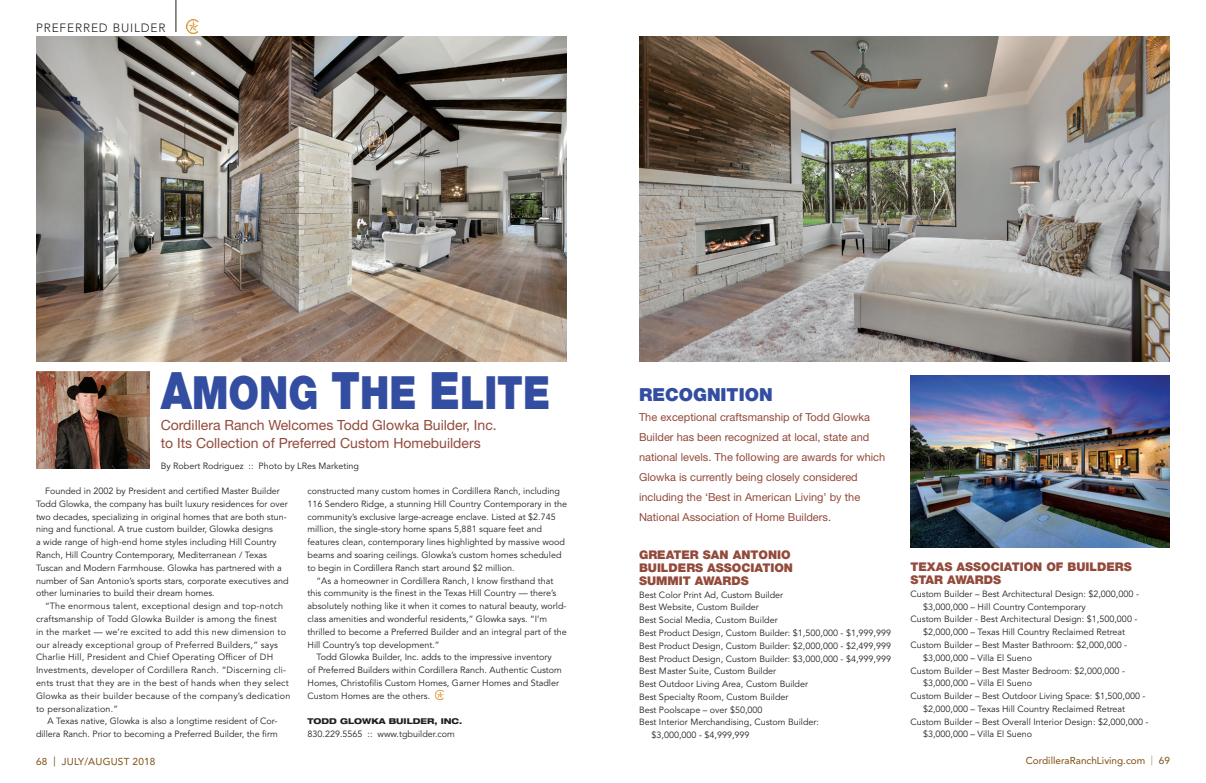
<style>
.page{position:relative;width:1206px;height:783px;background:#fff}
.page>*{position:absolute;margin:0;border:0;box-sizing:border-box;transform-origin:0 0}
.t1{font:900 45.9px "Helvetica Neue";color:#334da1;scale:.84 1}
.t2{font:900 18px "Helvetica Neue";color:#334da1}
.t3{font:14px/18px "Helvetica Neue";color:#934a3b}
.t4{font:900 12px/12.8px "Helvetica Neue";color:#934a3b}
.t5{font:300 12px "Avenir LT Std";letter-spacing:.07em;color:#231f20}
.t6{font:11px/20px "Helvetica Neue";color:#934a3b}
.t7{font:10px "Avenir LT Std";color:#7d4d0f}
.t8{font:10px "Avenir LT Std";letter-spacing:.02em;color:#7d4d0f}
.t9{font:9px/12.8px "Avenir LT Std";color:#231f20}
.t10{font:9px/12.8px "Avenir LT Std";letter-spacing:.02em;color:#231f20}
.t11{font:800 expanded 8px "Helvetica Neue";color:#231f20}
.s1{font-size:51.6px}
.s2{color:#bb9872}
</style>
<div class="page">
<hr style="left:176px;top:0;width:1px;height:32px;background:#231f20">
<img style="left:186px;top:19px;width:13px;height:14px">
<img style="left:36px;top:36px;width:531px;height:325px">
<img style="left:639px;top:36px;width:531px;height:325px">
<img style="left:36px;top:371px;width:114px;height:98px">
<img style="left:910px;top:376px;width:260px;height:171px">
<svg style="left:435px;top:690px;width:9px;height:10px"></svg>
<h3 class="t5" style="left:36px;top:21px;width:131px">PREFERRED BUILDER</h3>
<h1 class="t1" style="left:161px;top:365px;width:465px"><span class="s1">A</span>MONG <span class="s1">T</span>HE <span class="s1">E</span>LITE</h1>
<h3 class="t3" style="left:161px;top:416px;width:338px">Cordillera Ranch Welcomes Todd Glowka Builder, Inc. to Its Collection of Preferred Custom Homebuilders</h3>
<p class="t9" style="left:161px;top:460px;width:200px">By Robert Rodriguez :: Photo by LRes Marketing</p>
<p class="t9" style="left:36px;top:485px;width:254px;text-indent:9px">Founded in 2002 by President and certified Master Builder Todd Glowka, the company has built luxury residences for over two decades, specializing in original homes that are both stun&shy;ning and functional. A true custom builder, Glowka designs<br>a wide range of high-end home styles including Hill Country Ranch, Hill Country Contemporary, Mediterranean / Texas Tuscan and Modern Farmhouse. Glowka has partnered with a number of San Antonio’s sports stars, corporate executives and other luminaries to build their dream homes.</p>
<p class="t10" style="left:36px;top:600px;width:256px;text-indent:9px">“The enormous talent, exceptional design and top-notch craftsmanship of Todd Glowka Builder is among the finest<br>in the market — we’re excited to add this new dimension to our already exceptional group of Preferred Builders,” says Charlie Hill, President and Chief Operating Officer of DH Investments, developer of Cordillera Ranch. “Discerning cli&shy;ents trust that they are in the best of hands when they select Glowka as their builder because of the company’s dedication to personalization.”</p>
<p class="t9" style="left:36px;top:715px;width:243px;text-align:right">A Texas native, Glowka is also a longtime resident of Cor&shy;dillera Ranch. Prior to becoming a Preferred Builder, the firm</p>
<p class="t9" style="left:308px;top:485px;width:254px">constructed many custom homes in Cordillera Ranch, including</p>
<p class="t9" style="left:308px;top:498px;width:261px">116 Sendero Ridge, a stunning Hill Country Contemporary in the</p>
<p class="t9" style="left:308px;top:510px;width:250px">community’s exclusive large-acreage enclave. Listed at $2.745</p>
<p class="t9" style="left:308px;top:523px;width:236px">million, the single-story home spans 5,881 square feet and</p>
<p class="t9" style="left:308px;top:536px;width:259px">features clean, contemporary lines highlighted by massive wood</p>
<p class="t9" style="left:308px;top:549px;width:256px">beams and soaring ceilings. Glowka’s custom homes scheduled</p>
<p class="t9" style="left:308px;top:562px;width:209px">to begin in Cordillera Ranch start around $2 million.</p>
<p class="t9" style="left:317px;top:574px;width:238px">“As a homeowner in Cordillera Ranch, I know firsthand that</p>
<p class="t9" style="left:308px;top:587px;width:250px">this community is the finest in the Texas Hill Country — there’s</p>
<p class="t9" style="left:308px;top:600px;width:261px">absolutely nothing like it when it comes to natural beauty, world-</p>
<p class="t9" style="left:308px;top:613px;width:241px">class amenities and wonderful residents,” Glowka says. “I’m</p>
<p class="t9" style="left:308px;top:626px;width:261px">thrilled to become a Preferred Builder and an integral part of the</p>
<p class="t9" style="left:308px;top:638px;width:134px">Hill Country’s top development.”</p>
<p class="t9" style="left:317px;top:651px;width:237px">Todd Glowka Builder, Inc. adds to the impressive inventory</p>
<p class="t9" style="left:308px;top:664px;width:256px">of Preferred Builders within Cordillera Ranch. Authentic Custom</p>
<p class="t9" style="left:308px;top:677px;width:253px">Homes, Christofilis Custom Homes, Garner Homes and Stadler</p>
<p class="t9" style="left:308px;top:690px;width:124px">Custom Homes are the others.</p>
<p class="t11" style="left:308px;top:716px;width:156px">TODD GLOWKA BUILDER, INC.</p>
<p class="t9" style="left:308px;top:728px;width:149px">830.229.5565 :: www.tgbuilder.com</p>
<h2 class="t2" style="left:639px;top:384px;width:135px">RECOGNITION</h2>
<p class="t6" style="left:639px;top:407px;width:248px">The exceptional craftsmanship of Todd Glowka Builder has been recognized at local, state and national levels. The following are awards for which Glowka is currently being closely considered including the ‘Best in American Living’ by the National Association of Home Builders.</p>
<h3 class="t4" style="left:639px;top:548px;width:156px">GREATER SAN ANTONIO<br>BUILDERS ASSOCIATION<br>SUMMIT AWARDS</h3>
<p class="t9" style="left:639px;top:588px;width:146px">Best Color Print Ad, Custom Builder</p>
<p class="t9" style="left:639px;top:601px;width:121px">Best Website, Custom Builder</p>
<p class="t9" style="left:639px;top:614px;width:140px">Best Social Media, Custom Builder</p>
<p class="t9" style="left:639px;top:627px;width:254px">Best Product Design, Custom Builder: $1,500,000 - $1,999,999</p>
<p class="t9" style="left:639px;top:639px;width:254px">Best Product Design, Custom Builder: $2,000,000 - $2,499,999</p>
<p class="t9" style="left:639px;top:652px;width:254px">Best Product Design, Custom Builder: $3,000,000 - $4,999,999</p>
<p class="t9" style="left:639px;top:665px;width:139px">Best Master Suite, Custom Builder</p>
<p class="t9" style="left:639px;top:678px;width:171px">Best Outdoor Living Area, Custom Builder</p>
<p class="t9" style="left:639px;top:691px;width:151px">Best Specialty Room, Custom Builder</p>
<p class="t9" style="left:639px;top:703px;width:125px">Best Poolscape – over $50,000</p>
<p class="t9" style="left:639px;top:716px;width:182px">Best Interior Merchandising, Custom Builder:</p>
<p class="t9" style="left:652px;top:729px;width:100px">$3,000,000 - $4,999,999</p>
<h3 class="t4" style="left:910px;top:560px;width:223px">TEXAS ASSOCIATION OF BUILDERS<br>STAR AWARDS</h3>
<p class="t9" style="left:910px;top:587px;width:230px">Custom Builder – Best Architectural Design: $2,000,000 -</p>
<p class="t9" style="left:923px;top:600px;width:164px">$3,000,000 – Hill Country Contemporary</p>
<p class="t9" style="left:910px;top:613px;width:229px">Custom Builder - Best Architectural Design: $1,500,000 -</p>
<p class="t9" style="left:923px;top:626px;width:204px">$2,000,000 – Texas Hill Country Reclaimed Retreat</p>
<p class="t9" style="left:910px;top:639px;width:218px">Custom Builder – Best Master Bathroom: $2,000,000 -</p>
<p class="t9" style="left:923px;top:651px;width:111px">$3,000,000 – Villa El Sueno</p>
<p class="t9" style="left:910px;top:664px;width:216px">Custom Builder – Best Master Bedroom: $2,000,000 -</p>
<p class="t9" style="left:923px;top:677px;width:111px">$3,000,000 – Villa El Sueno</p>
<p class="t9" style="left:910px;top:690px;width:237px">Custom Builder – Best Outdoor Living Space: $1,500,000 -</p>
<p class="t9" style="left:923px;top:703px;width:204px">$2,000,000 – Texas Hill Country Reclaimed Retreat</p>
<p class="t9" style="left:910px;top:715px;width:240px">Custom Builder – Best Overall Interior Design: $2,000,000 -</p>
<p class="t9" style="left:923px;top:728px;width:111px">$3,000,000 – Villa El Sueno</p>
<p class="t8" style="left:36px;top:756px;width:121px">68 | JULY/AUGUST 2018</p>
<p class="t7" style="left:1026px;top:755px;width:146px">CordilleraRanchLiving.com <span class="s2">|</span> 69</p>
</div>
